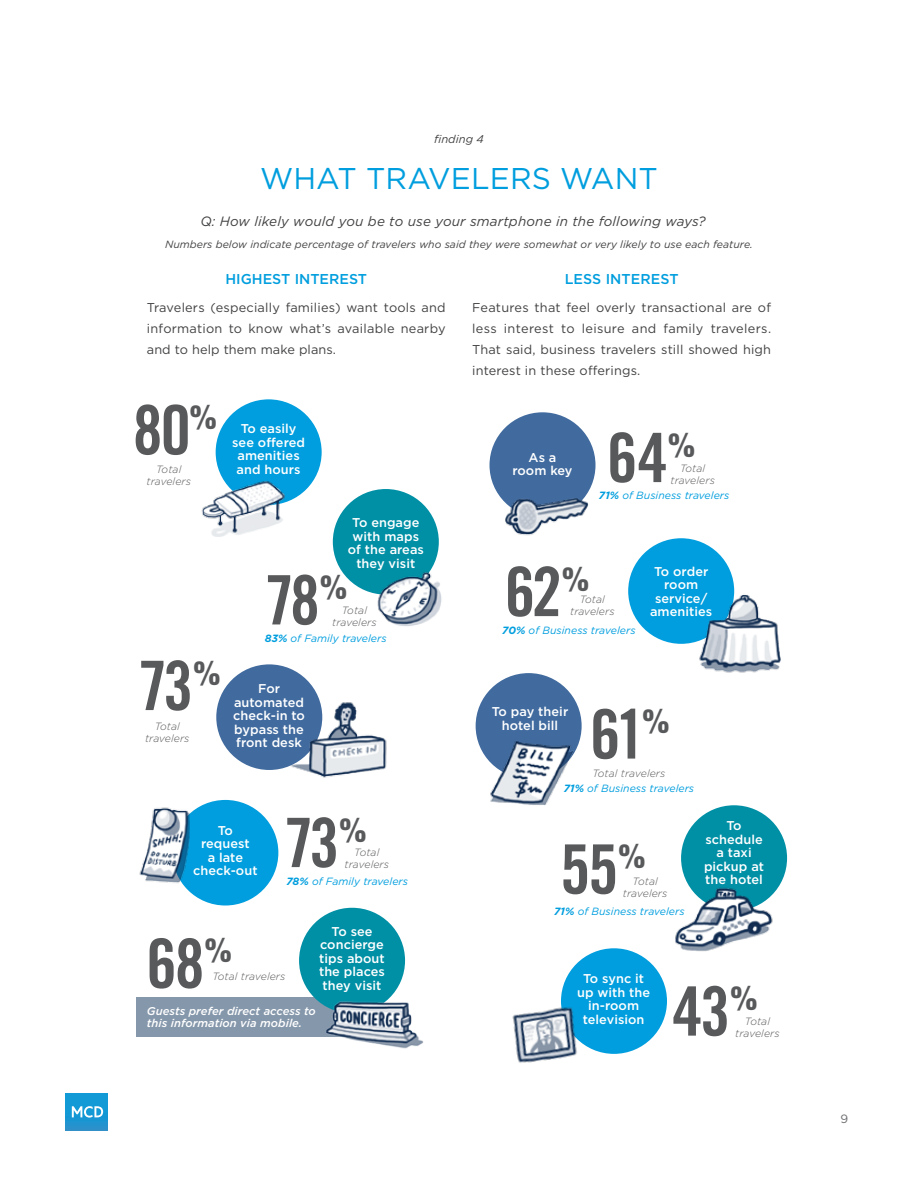
<style>
.page{position:relative;width:918px;height:1188px;background:#fff}
.page>*{position:absolute;margin:0;border:0;box-sizing:border-box;transform-origin:0 0}
.t1{font:68.25px "Trade Gothic LT Std Bd Cn 20";letter-spacing:-.045em;color:#58595b}
.t2{font:900 condensed 32.25px "Helvetica LT Std";color:#58595b}
.t3{font:30px "Gotham";letter-spacing:.005em;color:#009ede}
.t4{font:500 14.25px "Gotham";color:#009ede}
.t5{font:italic 13.5px "Gotham";letter-spacing:.01em;color:#414042}
.t6{font:500 12.75px/13.5px "Gotham";letter-spacing:.005em;color:#fff;text-align:center}
.t7{font:12.75px/21px "Gotham";letter-spacing:.01em;color:#414042;text-align:justify}
.t8{font:12px "Gotham";color:#6d6e71}
.t9{font:italic 500 11.25px/12px "Gotham";letter-spacing:.005em;color:#fff}
.t10{font:italic 11.25px "Gotham";letter-spacing:.005em;color:#414042}
.t11{font:italic 300 10.5px/12px "Gotham";letter-spacing:.01em;color:#58595b;text-align:center}
.t12{font:italic 10.5px "Gotham";letter-spacing:.005em;color:#009ede}
.t13{font:italic 10.5px "Gotham";letter-spacing:.005em;color:#414042}
.s1{font-weight:700}
</style>
<div class="page">
<div style="left:66px;top:1094px;width:42px;height:36px;background:linear-gradient(to bottom,#0b9dd9,#2292ce)"></div>
<svg style="left:72px;top:1106px;width:31px;height:12px"></svg>
<div style="left:137px;top:997px;width:242px;height:40px;background:#8597ab"></div>
<div style="left:216px;top:399px;width:106px;height:106px;background:#009ede;border-radius:50%"></div>
<div style="left:333px;top:489px;width:106px;height:106px;background:#0090a6;border-radius:50%"></div>
<div style="left:299px;top:908px;width:106px;height:105px;background:#0090a6;border-radius:50%"></div>
<div style="left:628px;top:538px;width:106px;height:106px;background:#009ede;border-radius:50%"></div>
<img style="left:201px;top:479px;width:86px;height:58px">
<div style="left:216px;top:664px;width:106px;height:106px;background:#416b9f;border-radius:50%"></div>
<img style="left:272px;top:686px;width:115px;height:92px">
<img style="left:326px;top:997px;width:97px;height:52px">
<img style="left:684px;top:587px;width:97px;height:86px">
<div style="left:681px;top:805px;width:106px;height:106px;background:#0090a6;border-radius:50%"></div>
<img style="left:675px;top:883px;width:103px;height:69px">
<div style="left:561px;top:948px;width:106px;height:106px;background:#009ede;border-radius:50%"></div>
<img style="left:512px;top:990px;width:94px;height:73px">
<div style="left:490px;top:412px;width:106px;height:106px;background:#416b9f;border-radius:50%"></div>
<img style="left:365px;top:567px;width:77px;height:59px">
<div style="left:172px;top:800px;width:106px;height:106px;background:#009ede;border-radius:50%"></div>
<img style="left:139px;top:806px;width:62px;height:85px">
<div style="left:476px;top:673px;width:106px;height:106px;background:#416b9f;border-radius:50%"></div>
<img style="left:475px;top:713px;width:103px;height:92px">
<img style="left:495px;top:487px;width:96px;height:49px">
<p class="t10" style="left:434px;top:133px;width:51px">finding 4</p>
<h3 class="t3" style="left:260px;top:162px;width:399px">WHAT TRAVELERS WANT</h3>
<p class="t5" style="left:200px;top:214px;width:507px">Q: How likely would you be to use your smartphone in the following ways?</p>
<p class="t13" style="left:165px;top:239px;width:589px">Numbers below indicate percentage of travelers who said they were somewhat or very likely to use each feature.</p>
<p class="t4" style="left:225px;top:271px;width:143px">HIGHEST INTEREST</p>
<p class="t7" style="left:147px;top:297px;width:300px">Travelers (especially families) want tools and information to know what’s available nearby and to help them make plans.</p>
<h1 class="t1" style="left:133px;top:389px;width:86px">80<sup>%</sup></h1>
<p class="t11" style="left:147px;top:464px;width:46px">Total travelers</p>
<p class="t6" style="left:232px;top:422px;width:74px">To easily see offered amenities and hours</p>
<h1 class="t1" style="left:137px;top:644px;width:84px">73<sup>%</sup></h1>
<p class="t11" style="left:145px;top:720px;width:46px">Total travelers</p>
<p class="t6" style="left:348px;top:516px;width:78px">To engage with maps of the areas they visit</p>
<h1 class="t1" style="left:264px;top:559px;width:84px">78<sup>%</sup></h1>
<p class="t11" style="left:332px;top:604px;width:46px">Total travelers</p>
<p class="t12" style="left:265px;top:632px;width:123px"><span class="s1">83%</span> of Family travelers</p>
<p class="t6" style="left:233px;top:682px;width:73px">For automated check-in to bypass the front desk</p>
<p class="t6" style="left:193px;top:823px;width:66px">To request<br>a late check-out</p>
<h1 class="t1" style="left:283px;top:801px;width:84px">73<sup>%</sup></h1>
<p class="t11" style="left:345px;top:847px;width:46px">Total travelers</p>
<p class="t12" style="left:286px;top:876px;width:123px"><span class="s1">78%</span> of Family travelers</p>
<h1 class="t1" style="left:146px;top:922px;width:60px">68</h1>
<h2 class="t2" style="left:205px;top:930px;width:28px">%</h2>
<p class="t11" style="left:213px;top:970px;width:74px">Total travelers</p>
<p class="t6" style="left:319px;top:924px;width:67px">To see concierge tips about the places</p>
<p class="t6" style="left:323px;top:978px;width:60px">they visit</p>
<p class="t9" style="left:147px;top:1005px;width:171px">Guests prefer direct access to this information via mobile.</p>
<p class="t4" style="left:565px;top:271px;width:115px">LESS INTEREST</p>
<p class="t7" style="left:472px;top:297px;width:300px">Features that feel overly transactional are of less interest to leisure and family travelers.<br>That said, business travelers still showed high interest in these offerings.</p>
<p class="t6" style="left:512px;top:450px;width:62px">As a room key</p>
<h1 class="t1" style="left:607px;top:416px;width:89px">64<sup>%</sup></h1>
<p class="t11" style="left:670px;top:462px;width:46px">Total travelers</p>
<p class="t12" style="left:599px;top:490px;width:132px"><span class="s1">71%</span> of Business travelers</p>
<h1 class="t1" style="left:505px;top:550px;width:85px">62<sup>%</sup></h1>
<p class="t11" style="left:570px;top:594px;width:46px">Total travelers</p>
<p class="t12" style="left:502px;top:625px;width:135px"><span class="s1">70%</span> of Business travelers</p>
<p class="t6" style="left:650px;top:564px;width:64px">To order room service/ amenities</p>
<p class="t6" style="left:492px;top:705px;width:78px">To pay their hotel bill</p>
<h1 class="t1" style="left:590px;top:693px;width:81px">61<sup>%</sup></h1>
<p class="t11" style="left:592px;top:767px;width:74px">Total travelers</p>
<p class="t12" style="left:564px;top:783px;width:132px"><span class="s1">71%</span> of Business travelers</p>
<h1 class="t1" style="left:560px;top:828px;width:87px">55<sup>%</sup></h1>
<p class="t11" style="left:623px;top:875px;width:46px">Total travelers</p>
<p class="t12" style="left:554px;top:906px;width:132px"><span class="s1">71%</span> of Business travelers</p>
<p class="t6" style="left:704px;top:819px;width:62px">To schedule a taxi pickup at the hotel</p>
<p class="t6" style="left:577px;top:972px;width:75px">To sync it up with the in-room television</p>
<h1 class="t1" style="left:672px;top:970px;width:86px">43<sup>%</sup></h1>
<p class="t11" style="left:735px;top:1015px;width:46px">Total travelers</p>
<p class="t8" style="left:840px;top:1112px;width:9px">9</p>
</div>
